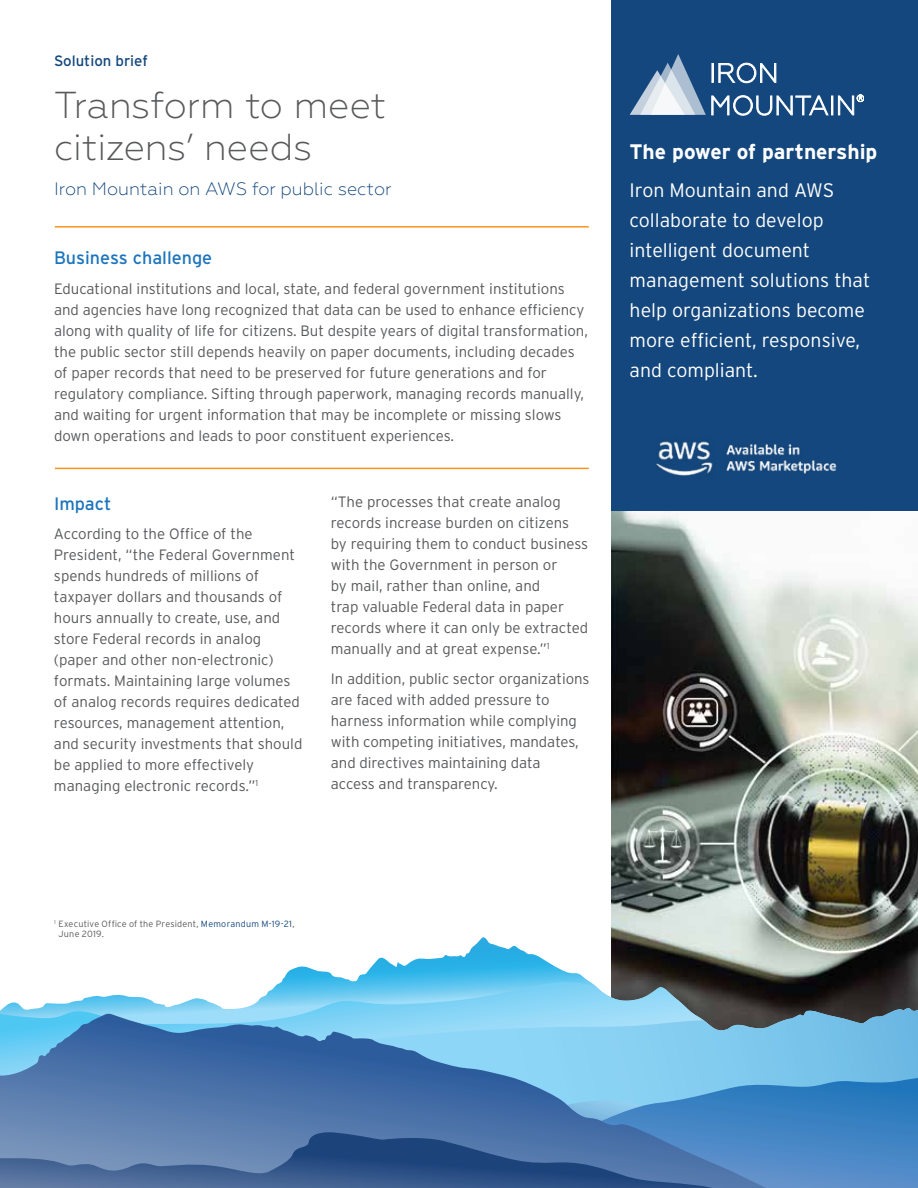
<style>
.page{position:relative;width:918px;height:1188px;background:#fff}
.page>*{position:absolute;margin:0;border:0;box-sizing:border-box;transform-origin:0 0}
.t1{font:300 37.5px/42px "Geometria";color:#58595b}
.t2{font:700 21px "Interstate";color:#fff}
.t3{font:300 19.5px/30px "Interstate";color:#fff}
.t4{font:300 18px "Geometria";color:#14477d}
.t5{font:18px "Interstate";color:#1c75bc}
.t6{font:300 15px/21px "Interstate";color:#58595b}
.t7{font:15px "Interstate";color:#14477d}
.t8{font:300 9px/10.5px "Interstate";letter-spacing:.025em;color:#58595b}
.s1{color:#14477d}
</style>
<div class="page">
<img style="left:611px;top:511px;width:307px;height:426px">
<svg style="left:281px;top:937px;width:637px;height:71px"></svg>
<svg style="left:0;top:982px;width:714px;height:32px"></svg>
<svg style="left:362px;top:1008px;width:556px;height:69px;background:#6fb0d2"></svg>
<svg style="left:0;top:1014px;width:792px;height:63px;background:#67a7d2"></svg>
<svg style="left:0;top:1077px;width:918px;height:111px;background:#4c7aaf"></svg>
<div style="left:611px;top:0;width:307px;height:511px;background:#14477d"></div>
<hr style="left:55px;top:226px;width:534px;height:2px;background:#f8951d">
<hr style="left:55px;top:468px;width:534px;height:1px;background:#f8951d">
<img style="left:656px;top:441px;width:181px;height:35px">
<svg style="left:630px;top:54px;width:234px;height:61px"></svg>
<p class="t7" style="left:54px;top:52px;width:95px">Solution brief</p>
<h1 class="t1" style="left:54px;top:83px;width:334px">Transform to meet citizens’ needs</h1>
<p class="t4" style="left:54px;top:179px;width:339px">Iron Mountain on AWS for public sector</p>
<p class="t5" style="left:54px;top:247px;width:160px">Business challenge</p>
<p class="t6" style="left:54px;top:278px;width:536px">Educational institutions and local, state, and federal government institutions and agencies have long recognized that data can be used to enhance efficiency along with quality of life for citizens. But despite years of digital transformation, the public sector still depends heavily on paper documents, including decades of paper records that need to be preserved for future generations and for regulatory compliance. Sifting through paperwork, managing records manually, and waiting for urgent information that may be incomplete or missing slows down operations and leads to poor constituent experiences.</p>
<p class="t5" style="left:54px;top:492px;width:59px">Impact</p>
<p class="t6" style="left:54px;top:523px;width:250px">According to the Office of the President, “the Federal Government spends hundreds of millions of taxpayer dollars and thousands of hours annually to create, use, and store Federal records in analog (paper and other non-electronic) formats. Maintaining large volumes of analog records requires dedicated resources, management attention, and security investments that should be applied to more effectively managing electronic records.”<sup>1</sup></p>
<p class="t6" style="left:331px;top:491px;width:259px">“The processes that create analog records increase burden on citizens by requiring them to conduct business with the Government in person or<br>by mail, rather than online, and<br>trap valuable Federal data in paper records where it can only be extracted manually and at great expense.”<sup>1</sup></p>
<p class="t6" style="left:331px;top:668px;width:260px">In addition, public sector organizations are faced with added pressure to harness information while complying with competing initiatives, mandates, and directives maintaining data<br>access and transparency.</p>
<h2 class="t2" style="left:630px;top:138px;width:249px">The power of partnership</h2>
<h3 class="t3" style="left:630px;top:175px;width:242px">Iron Mountain and AWS collaborate to develop intelligent document management solutions that help organizations become more efficient, responsive, and compliant.</h3>
<p class="t8" style="left:59px;top:918px;width:238px;text-indent:-5px"><sup>1</sup> Executive Office of the President, <span class="s1">Memorandum M-19-21</span>,<br>June 2019.</p>
</div>
